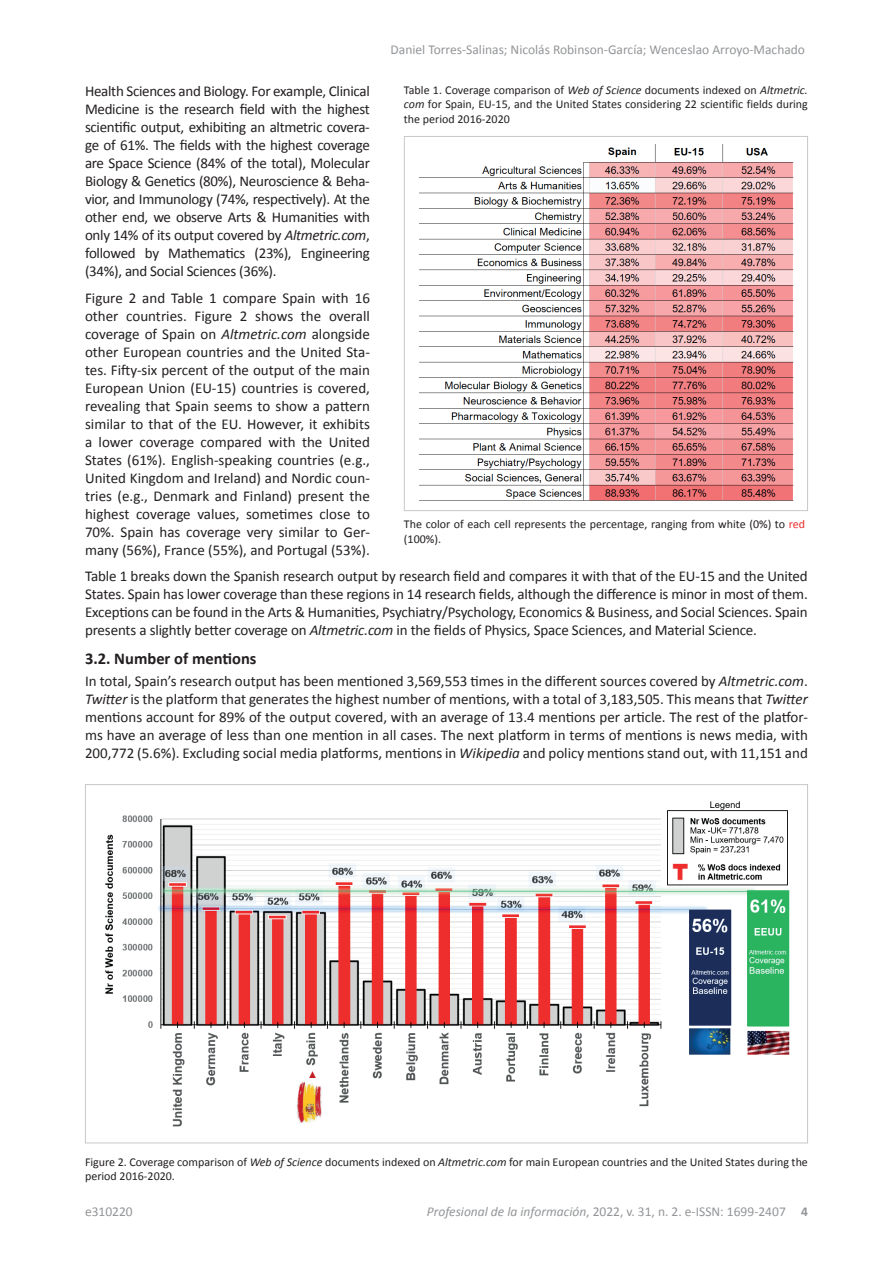
<style>
.page{position:relative;width:893px;height:1263px;background:#fff}
.page>*{position:absolute;margin:0;border:0;box-sizing:border-box;transform-origin:0 0}
.t1{font:700 16.5px "Calibri";color:#231f20}
.t2{font:15px/18px "Calibri";letter-spacing:-.01em;color:#231f20;text-align:justify}
.t3{font:13.5px "Calibri";color:#939598}
.t4{font:12px/14.4px "Calibri";color:#231f20}
.s1{font-style:italic}
.s2{color:#ee2d2d}
.s3{font-weight:700}
</style>
<div class="page">
<img style="left:105px;top:801px;width:685px;height:326px">
<img style="left:420px;top:145px;width:374px;height:356px">
<div style="left:404px;top:136px;width:404px;height:375px;border:1px solid #c7c8ca"></div>
<p class="t3" style="left:391px;top:41px;width:416px">Daniel Torres-Salinas; Nicolás Robinson-García; Wenceslao Arroyo-Machado</p>
<p class="t4" style="left:404px;top:82px;width:405px;text-align:justify">Table 1. Coverage comparison of <span class="s1">Web of Science</span> documents indexed on <span class="s1">Altmetric. com</span> for Spain, EU-15, and the United States considering 22 scientific fields during the period 2016-2020</p>
<p class="t2" style="left:85px;top:82px;width:286px">Health Sciences and Biology. For example, Clinical Medicine is the research field with the highest scientific output, exhibiting an altmetric covera&shy;ge of 61%. The fields with the highest coverage are Space Science (84% of the total), Molecular Biology &amp; Genetics (80%), Neuroscience &amp; Beha&shy;vior, and Immunology (74%, respectively). At the other end, we observe Arts &amp; Humanities with only 14% of its output covered by <span class="s1">Altmetric.com</span>, followed by Mathematics (23%), Engineering (34%), and Social Sciences (36%).</p>
<p class="t2" style="left:85px;top:288px;width:286px">Figure 2 and Table 1 compare Spain with 16 other countries. Figure 2 shows the overall coverage of Spain on <span class="s1">Altmetric.com</span> alongside other European countries and the United Sta&shy;tes. Fifty-six percent of the output of the main European Union (EU-15) countries is covered, revealing that Spain seems to show a pattern similar to that of the EU. However, it exhibits a lower coverage compared with the United States (61%). English-speaking countries (e.g., United Kingdom and Ireland) and Nordic coun&shy;tries (e.g., Denmark and Finland) present the highest coverage values, sometimes close to 70%. Spain has coverage very similar to Ger&shy;many (56%), France (55%), and Portugal (53%).</p>
<p class="t2" style="left:85px;top:567px;width:724px">Table 1 breaks down the Spanish research output by research field and compares it with that of the EU-15 and the United States. Spain has lower coverage than these regions in 14 research fields, although the difference is minor in most of them.<br>Exceptions can be found in the Arts &amp; Humanities, Psychiatry/Psychology, Economics &amp; Business, and Social Sciences. Spain presents a slightly better coverage on <span class="s1">Altmetric.com</span> in the fields of Physics, Space Sciences, and Material Science.</p>
<p class="t1" style="left:85px;top:648px;width:173px">3.2. Number of mentions</p>
<p class="t2" style="left:85px;top:671px;width:724px">In total, Spain’s research output has been mentioned 3,569,553 times in the different sources covered by <span class="s1">Altmetric.com</span>.<br><span class="s1">Twitter</span> is the platform that generates the highest number of mentions, with a total of 3,183,505. This means that <span class="s1">Twitter </span>mentions account for 89% of the output covered, with an average of 13.4 mentions per article. The rest of the platfor&shy;ms have an average of less than one mention in all cases. The next platform in terms of mentions is news media, with 200,772 (5.6%). Excluding social media platforms, mentions in <span class="s1">Wikipedia</span> and policy mentions stand out, with 11,151 and</p>
<p class="t4" style="left:404px;top:516px;width:403px">The color of each cell represents the percentage, ranging from white (0%) to <span class="s2">red </span>(100%).</p>
<p class="t4" style="left:85px;top:1154px;width:724px">Figure 2. Coverage comparison of <span class="s1">Web of Science</span> documents indexed on <span class="s1">Altmetric.com</span> for main European countries and the United States during the period 2016-2020.</p>
<p class="t3" style="left:85px;top:1203px;width:49px">e310220</p>
<p class="t3" style="left:427px;top:1203px;width:383px"><span class="s1">Profesional de la información</span>, 2022, v. 31, n. 2. e-ISSN: 1699-2407 <span class="s3">4</span></p>
</div>
